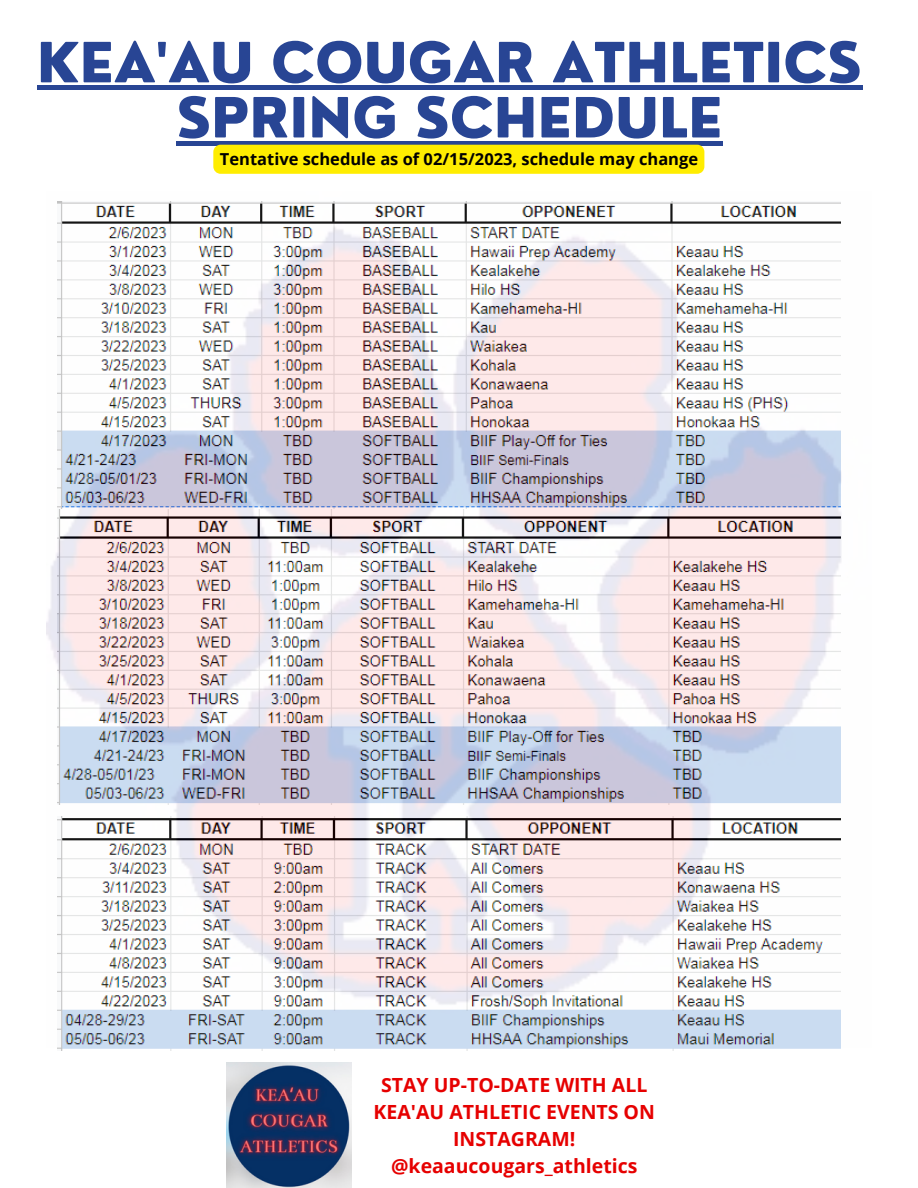
<style>
.page{position:relative;width:918px;height:1188px;background:#fff}
.page>*{position:absolute;margin:0;border:0;box-sizing:border-box;transform-origin:0 0}
.t1{font:800 54px/55.2px "Nourd";color:#284594;text-align:center}
.t2{font:700 19.5px/27px "Open Sans";color:#e60000;text-align:center}
.t3{font:700 16.5px "Open Sans";color:#000}
</style>
<div class="page">
<img style="left:47px;top:201px;width:794px;height:847px">
<hr style="left:37px;top:86px;width:825px;height:4px;background:#284594">
<svg style="left:176px;top:141px;width:547px;height:4px;background:#365089"></svg>
<div style="left:213px;top:145px;width:491px;height:29px;background:#ffed00"></div>
<img style="left:226px;top:1063px;width:125px;height:125px">
<h1 class="t1" style="left:37px;top:34px;width:826px">KEA'AU COUGAR ATHLETICS<br>SPRING SCHEDULE</h1>
<p class="t3" style="left:220px;top:147px;width:480px">Tentative schedule as of 02/15/2023, schedule may change</p>
<p class="t2" style="left:374px;top:1071px;width:283px">STAY UP-TO-DATE WITH ALL<br>KEA'AU ATHLETIC EVENTS ON<br>INSTAGRAM! @keaaucougars_athletics</p>
</div>
